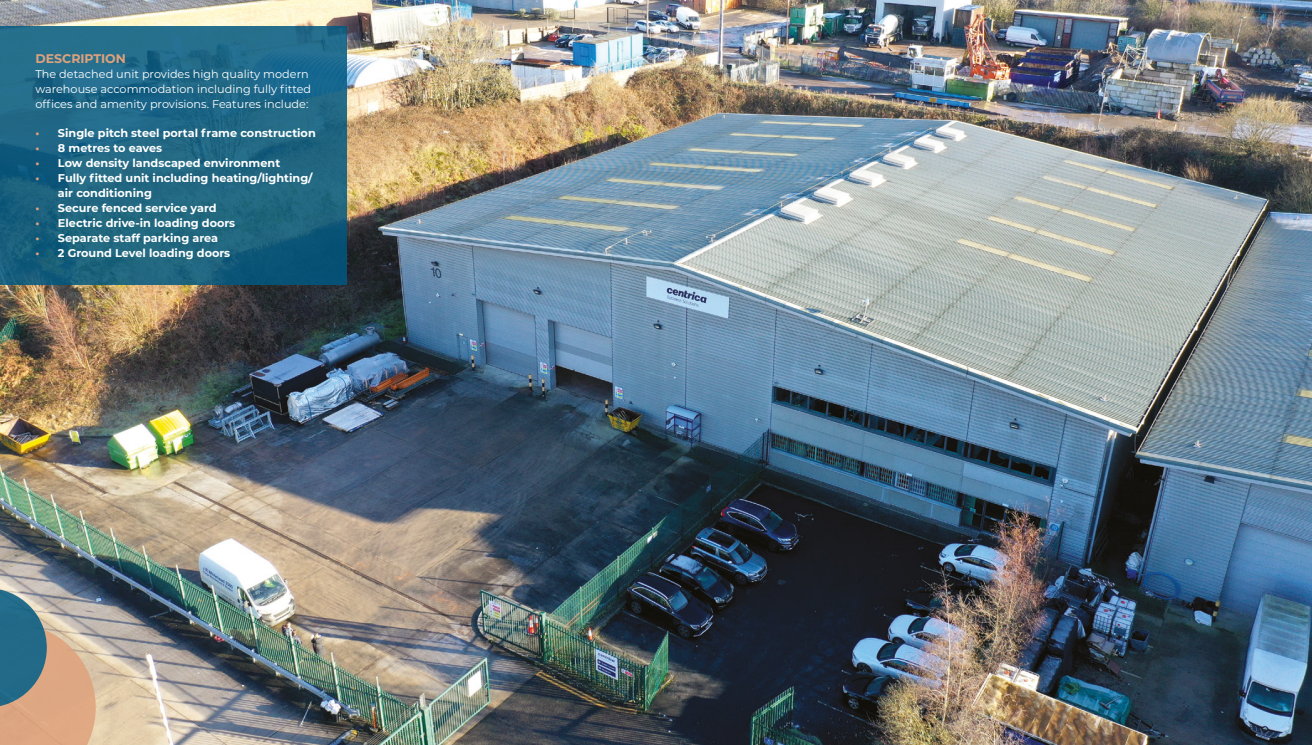
<style>
.page{position:relative;width:1312px;height:745px;background:#fff}
.page>*{position:absolute;margin:0;border:0;box-sizing:border-box;transform-origin:0 0}
.t1{font:700 12.5px "Montserrat";color:#dfa27c}
.t2{font:700 11.25px/15px "Montserrat";color:#fff}
.t3{font:11.25px/15px "Montserrat";color:#fff}
.s1{color:#dfa27c}
</style>
<div class="page">
<img style="left:0;top:0;width:1311px;height:744px">
<svg style="left:0;top:26px;width:346px;height:258px;background:#1d6583"></svg>
<svg style="left:0;top:587px;width:96px;height:157px;background:#a29a8f"></svg>
<p class="t1" style="left:35px;top:49px;width:92px">DESCRIPTION</p>
<p class="t3" style="left:35px;top:66px;width:277px">The detached unit provides high quality modern warehouse accommodation including fully fitted offices and amenity provisions. Features include:</p>
<p class="t2" style="left:35px;top:125px;width:282px"><span class="s1">•</span> Single pitch steel portal frame construction</p>
<p class="t2" style="left:35px;top:140px;width:128px"><span class="s1">•</span> 8 metres to eaves</p>
<p class="t2" style="left:35px;top:155px;width:246px"><span class="s1">•</span> Low density landscaped environment</p>
<p class="t2" style="left:58px;top:170px;width:256px;text-indent:-22px"><span class="s1">•</span> Fully fitted unit including heating/lighting/ air conditioning</p>
<p class="t2" style="left:35px;top:200px;width:183px"><span class="s1">•</span> Secure fenced service yard</p>
<p class="t2" style="left:35px;top:215px;width:201px"><span class="s1">•</span> Electric drive-in loading doors</p>
<p class="t2" style="left:35px;top:230px;width:184px"><span class="s1">•</span> Separate staff parking area</p>
<p class="t2" style="left:35px;top:245px;width:196px"><span class="s1">•</span> 2 Ground Level loading doors</p>
</div>
